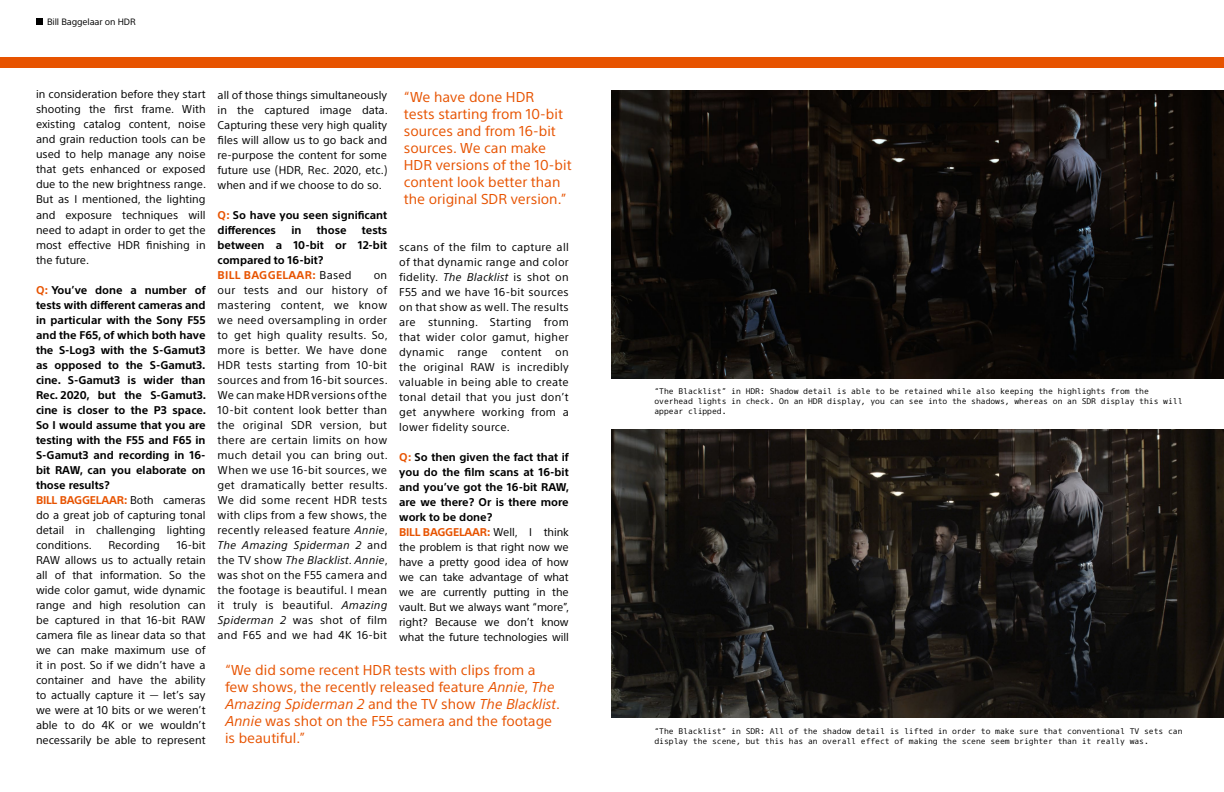
<style>
.page{position:relative;width:1224px;height:792px;background:#fff}
.page>*{position:absolute;margin:0;border:0;box-sizing:border-box;transform-origin:0 0}
.t1{font:14px/17px "SST Std";color:#e75300}
.t2{font:11px/15px "SST Std";color:#000;text-align:justify}
.t3{font:700 11px/15px "SST Std";color:#000}
.t4{font:9px "SST Std";letter-spacing:-.01em;color:#000}
.t5{font:8px/10px "SST Typewriter Std";color:#000}
.s1{color:#e75300}
.s2{font-weight:400}
.s3{font-style:italic}
.s4{font-weight:700;color:#e75300}
.s5{font-weight:700}
</style>
<div class="page">
<div style="left:0;top:57px;width:1224px;height:11px;background:#e75300"></div>
<div style="left:36px;top:18px;width:6px;height:7px;background:#000"></div>
<img style="left:611px;top:430px;width:613px;height:288px">
<img style="left:611px;top:91px;width:613px;height:288px">
<p class="t4" style="left:47px;top:16px;width:90px">Bill Baggelaar on HDR</p>
<p class="t2" style="left:36px;top:87px;width:172px">in consideration before they start shooting the first frame. With existing catalog content, noise and grain reduction tools can be used to help manage any noise that gets enhanced or exposed due to the new brightness range.<br>But as I mentioned, the lighting and exposure techniques will need to adapt in order to get the most effective HDR finishing in the future.</p>
<p class="t3" style="left:36px;top:282px;width:172px"><span class="s1">Q:</span> You’ve done a number of tests with different cameras and in particular with the Sony F55 and the F65, of which both have the S-Log3 with the S-Gamut3 as opposed to the S-Gamut3. cine. S-Gamut3 is wider than<br>Rec. 2020, but the S-Gamut3. cine is closer to the P3 space.<br>So I would assume that you are testing with the F55 and F65 in<br>S-Gamut3 and recording in 16- bit RAW, can you elaborate on those results?<br><span class="s1">BILL BAGGELAAR:</span> <span class="s2">Both cameras do a great job of capturing tonal detail in challenging lighting conditions.</span></p>
<p class="t2" style="left:36px;top:537px;width:171px;text-indent:141px">16-bit RAW allows us to actually retain all of that information. So the wide color gamut, wide dynamic range and high resolution can be captured in that 16-bit RAW camera file as linear data so that we can make maximum use of it in post. So if we didn’t have a container and have the ability to actually capture it — let’s say we were at 10 bits or we weren’t able to do 4K or we wouldn’t necessarily be able to represent</p>
<p class="t2" style="left:108px;top:537px;width:53px">Recording</p>
<p class="t2" style="left:218px;top:87px;width:172px">all of those things simultaneously in the captured image data.<br>Capturing these very high quality files will allow us to go back and re-purpose the content for some future use (HDR, Rec. 2020, etc.) when and if we choose to do so.</p>
<p class="t3" style="left:218px;top:207px;width:171px"><span class="s1">Q:</span> So have you seen significant differences</p>
<p class="t1" style="left:404px;top:89px;width:169px">“We have done HDR<br>tests starting from 10-bit sources and from 16-bit sources. We can make<br>HDR versions of the 10-bit content look better than the original SDR version.”</p>
<p class="t3" style="left:291px;top:222px;width:12px">in</p>
<p class="t3" style="left:317px;top:222px;width:31px">those</p>
<p class="t3" style="left:218px;top:222px;width:171px;text-indent:144px">tests between a 10-bit or 12-bit compared to 16-bit?<br><span class="s1">BILL BAGGELAAR:</span> <span class="s2">Based</span></p>
<p class="t2" style="left:399px;top:240px;width:171px">scans of the film to capture all of that dynamic range and color fidelity. <span class="s3">The Blacklist</span> is shot on F55 and we have 16-bit sources on that show as well. The results are stunning. Starting from that wider color gamut, higher dynamic range content on the original RAW is incredibly valuable in being able to create tonal detail that you just don’t get anywhere working from a lower fidelity source.</p>
<p class="t2" style="left:399px;top:450px;width:172px;text-align:left"><span class="s4">Q:</span> <span class="s5">So then given the fact that if you do the film scans at 16-bit and you’ve got the 16-bit RAW, are we there? Or is there more work to be done?<br></span><span class="s4">BILL BAGGELAAR:</span> Well, I think the problem is that right now we have a pretty good idea of how we can take advantage of what we are currently putting in the vault. But we always want “more”, right? Because we don’t know what the future technologies will</p>
<p class="t1" style="left:225px;top:661px;width:337px">“We did some recent HDR tests with clips from a few shows, the recently released feature <span class="s3">Annie</span>, <span class="s3">The Amazing Spiderman 2</span> and the TV show <span class="s3">The Blacklist</span>.<br><span class="s3">Annie</span> was shot on the F55 camera and the footage is beautiful.”</p>
<p class="t2" style="left:218px;top:267px;width:172px;text-indent:156px">on our tests and our history of mastering content, we know we need oversampling in order to get high quality results. So, more is better. We have done HDR tests starting from 10-bit sources and from 16-bit sources.<br>We can make HDR versions of the 10-bit content look better than the original SDR version, but there are certain limits on how much detail you can bring out.<br>When we use 16-bit sources, we get dramatically better results.<br>We did some recent HDR tests with clips from a few shows, the recently released feature <span class="s3">Annie</span>, <span class="s3">The Amazing Spiderman 2</span> and the TV show <span class="s3">The Blacklist</span>. <span class="s3">Annie</span>, was shot on the F55 camera and the footage is beautiful. I mean it truly is beautiful. <span class="s3">Amazing Spiderman 2</span> was shot of film and F65 and we had 4K 16‑bit</p>
<p class="t5" style="left:654px;top:386px;width:529px">“The Blacklist” in HDR: Shadow detail is able to be retained while also keeping the highlights from the overhead lights in check. On an HDR display, you can see into the shadows, whereas on an SDR display this will appear clipped.</p>
<p class="t5" style="left:654px;top:726px;width:529px">“The Blacklist” in SDR: All of the shadow detail is lifted in order to make sure that conventional TV sets can display the scene, but this has an overall effect of making the scene seem brighter than it really was.</p>
</div>
